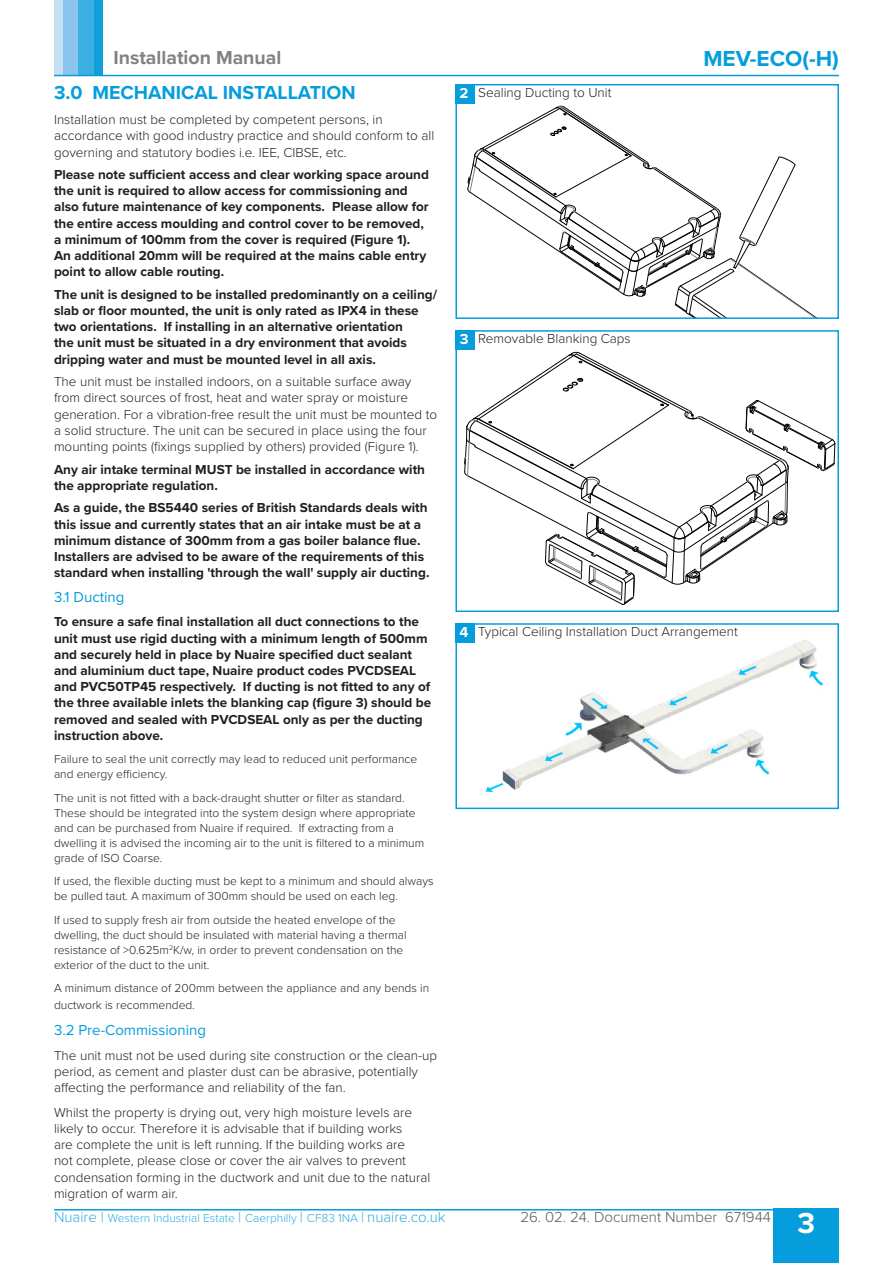
<style>
.page{position:relative;width:893px;height:1263px;background:#fff}
.page>*{position:absolute;margin:0;border:0;box-sizing:border-box;transform-origin:0 0}
.t1{font:700 30px "Proxima Nova";color:#fff}
.t2{font:700 22.5px "Proxima Nova";color:#069ddc}
.t3{font:700 19.5px "Proxima Nova";color:#069ddc}
.t4{font:700 19.5px "Proxima Nova";color:#808285}
.t5{font:15px "Proxima Nova";color:#069ddc}
.t6{font:300 15px "Proxima Nova";color:#57585a}
.t7{font:700 15px "Proxima Nova";color:#fff}
.Text__Bold{font:700 13.5px/16.2px "Proxima Nova";color:#231f20}
.Text{font:300 13.5px/16.2px "Proxima Nova";color:#231f20}
.Text-2{font:300 12px/15px "Proxima Nova";color:#231f20}
.t8{font:300 12px "Proxima Nova";color:#30aae1}
.s1{font-size:15px}
</style>
<div class="page">
<div style="left:773px;top:1209px;width:66px;height:54px;background:#069ddc"></div>
<div style="left:94px;top:0;width:9px;height:75px;background:#119fda"></div>
<div style="left:78px;top:0;width:16px;height:75px;background:#3eafe3"></div>
<div style="left:62px;top:0;width:16px;height:75px;background:#8ac5eb"></div>
<div style="left:54px;top:0;width:8px;height:75px;background:#c4def3"></div>
<hr style="left:54px;top:1209px;width:785px;height:1px;background:#069ddc">
<hr style="left:54px;top:75px;width:785px;height:1px;background:#069ddc">
<svg style="left:467px;top:106px;width:348px;height:210px"></svg>
<div style="left:455px;top:84px;width:384px;height:235px;border:2px solid #069ddc"></div>
<div style="left:455px;top:84px;width:20px;height:20px;background:#069ddc"></div>
<svg style="left:464px;top:352px;width:371px;height:253px"></svg>
<div style="left:455px;top:330px;width:384px;height:282px;border:2px solid #069ddc"></div>
<div style="left:455px;top:330px;width:20px;height:20px;background:#069ddc"></div>
<img style="left:485px;top:639px;width:339px;height:154px">
<div style="left:455px;top:623px;width:384px;height:186px;border:2px solid #069ddc"></div>
<div style="left:455px;top:623px;width:20px;height:20px;background:#069ddc"></div>
<h3 class="t4" style="left:113px;top:43px;width:169px">Installation Manual</h3>
<h2 class="t2" style="left:703px;top:42px;width:137px">MEV-ECO(-H)</h2>
<p class="t3" style="left:54px;top:78px;width:303px">3.0 MECHANICAL INSTALLATION</p>
<p class="Text" style="left:54px;top:111px;width:382px">Installation must be completed by competent persons, in accordance with good industry practice and should conform to all governing and statutory bodies i.e. IEE, CIBSE, etc.</p>
<p class="Text__Bold" style="left:54px;top:166px;width:376px">Please note sufficient access and clear working space around the unit is required to allow access for commissioning and also future maintenance of key components. Please allow for the entire access moulding and control cover to be removed, a minimum of 100mm from the cover is required (Figure 1).<br>An additional 20mm will be required at the mains cable entry point to allow cable routing.</p>
<p class="Text__Bold" style="left:54px;top:286px;width:385px">The unit is designed to be installed predominantly on a ceiling/ slab or floor mounted, the unit is only rated as IPX4 in these two orientations. If installing in an alternative orientation<br>the unit must be situated in a dry environment that avoids dripping water and must be mounted level in all axis.</p>
<p class="Text" style="left:54px;top:373px;width:385px">The unit must be installed indoors, on a suitable surface away from direct sources of frost, heat and water spray or moisture generation. For a vibration-free result the unit must be mounted to a solid structure. The unit can be secured in place using the four mounting points (fixings supplied by others) provided (Figure 1).</p>
<p class="Text__Bold" style="left:54px;top:461px;width:373px">Any air intake terminal MUST be installed in accordance with the appropriate regulation.</p>
<p class="Text__Bold" style="left:54px;top:499px;width:377px">As a guide, the BS5440 series of British Standards deals with this issue and currently states that an air intake must be at a minimum distance of 300mm from a gas boiler balance flue.<br>Installers are advised to be aware of the requirements of this standard when installing 'through the wall' supply air ducting.</p>
<p class="t5" style="left:54px;top:585px;width:72px">3.1 Ducting</p>
<p class="Text__Bold" style="left:54px;top:613px;width:379px">To ensure a safe final installation all duct connections to the unit must use rigid ducting with a minimum length of 500mm and securely held in place by Nuaire specified duct sealant and aluminium duct tape, Nuaire product codes PVCDSEAL and PVC50TP45 respectively. If ducting is not fitted to any of the three available inlets the blanking cap (figure 3) should be removed and sealed with PVCDSEAL only as per the ducting instruction above.</p>
<p class="Text-2" style="left:54px;top:751px;width:365px">Failure to seal the unit correctly may lead to reduced unit performance and energy efficiency.</p>
<p class="Text-2" style="left:54px;top:790px;width:372px">The unit is not fitted with a back-draught shutter or filter as standard.<br>These should be integrated into the system design where appropriate and can be purchased from Nuaire if required. If extracting from a dwelling it is advised the incoming air to the unit is filtered to a minimum grade of ISO Coarse.</p>
<p class="Text-2" style="left:54px;top:873px;width:381px">If used, the flexible ducting must be kept to a minimum and should always be pulled taut. A maximum of 300mm should be used on each leg.</p>
<p class="Text-2" style="left:54px;top:912px;width:354px">If used to supply fresh air from outside the heated envelope of the dwelling, the duct should be insulated with material having a thermal resistance of &gt;0.625m<sup>2</sup>K/w, in order to prevent condensation on the exterior of the duct to the unit.</p>
<p class="Text-2" style="left:54px;top:979px;width:377px;line-height:16.2px">A minimum distance of 200mm between the appliance and any bends in ductwork is recommended.</p>
<p class="t5" style="left:54px;top:1019px;width:153px">3.2 Pre-Commissioning</p>
<p class="Text" style="left:54px;top:1046px;width:385px">The unit must not be used during site construction or the clean-up period, as cement and plaster dust can be abrasive, potentially affecting the performance and reliability of the fan.</p>
<p class="Text" style="left:54px;top:1103px;width:378px">Whilst the property is drying out, very high moisture levels are likely to occur. Therefore it is advisable that if building works<br>are complete the unit is left running. If the building works are<br>not complete, please close or cover the air valves to prevent condensation forming in the ductwork and unit due to the natural migration of warm air.</p>
<p class="t7" style="left:460px;top:82px;width:10px">2</p>
<p class="Text" style="left:478px;top:84px;width:135px">Sealing Ducting to Unit</p>
<p class="t7" style="left:460px;top:328px;width:10px">3</p>
<p class="Text" style="left:478px;top:330px;width:154px">Removable Blanking Caps</p>
<p class="t7" style="left:460px;top:621px;width:10px">4</p>
<p class="Text" style="left:478px;top:623px;width:261px">Typical Ceiling Installation Duct Arrangement</p>
<p class="t8" style="left:54px;top:1209px;width:393px"><span class="s1">Nuaire |</span> Western Industrial Estate <span class="s1">|</span> Caerphilly <span class="s1">|</span> CF83 1NA <span class="s1">| nuaire.co.uk</span></p>
<p class="t6" style="left:520px;top:1206px;width:252px">26. 02. 24. Document Number 671944</p>
<h1 class="t1" style="left:797px;top:1200px;width:19px">3</h1>
</div>
